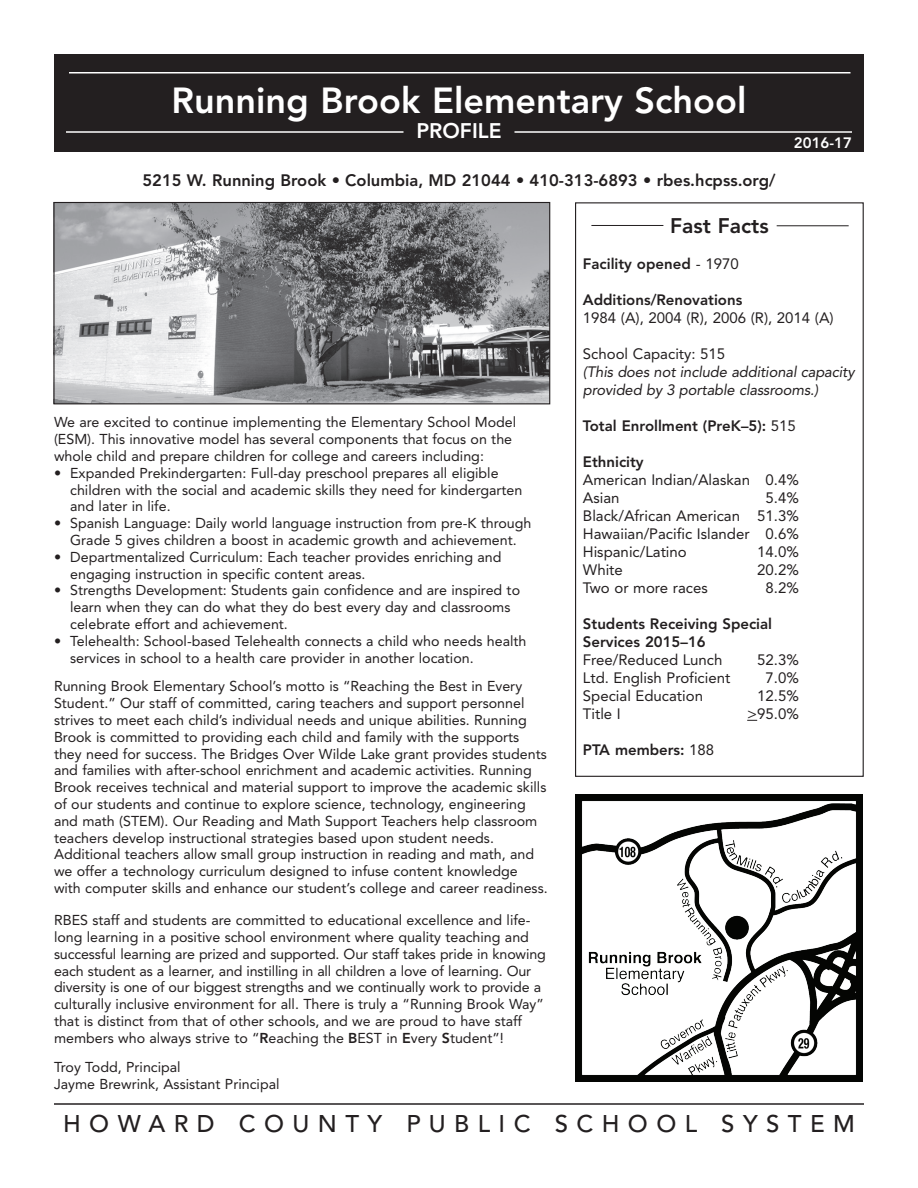
<style>
.page{position:relative;width:918px;height:1188px;background:#fff}
.page>*{position:absolute;margin:0;border:0;box-sizing:border-box;transform-origin:0 0}
.t1{font:800 36px "Avenir LT Std";color:#fff}
.t2{font:500 24px "Avenir LT Std";letter-spacing:.35em;color:#231f20}
.t3{font:800 21px "Avenir LT Std";color:#231f20}
.t4{font:800 21px "Avenir LT Std";color:#fff}
.t5{font:800 16.5px "Avenir LT Std";color:#231f20}
.t6{font:15px/18px "Avenir LT Std";color:#231f20}
.t7{font:800 15px/18px "Avenir LT Std";color:#231f20}
.t8{font:italic 15px/18px "Avenir LT Std";letter-spacing:-.01em;color:#231f20}
.t9{font:800 15px "Avenir LT Std";color:#fff}
.t10{font:14.25px/16.8px "Avenir LT Std";color:#231f20}
.s1{font-weight:800}
.s2{font-weight:400}
</style>
<div class="page">
<div style="left:54px;top:54px;width:810px;height:98px;background:#231f20"></div>
<hr style="left:66px;top:131px;width:338px;height:2px;background:#fff">
<hr style="left:514px;top:131px;width:338px;height:2px;background:#fff">
<hr style="left:69px;top:72px;width:781px;height:2px;background:#fff">
<div style="left:575px;top:202px;width:289px;height:575px;border:1px solid #231f20"></div>
<img style="left:55px;top:204px;width:493px;height:198px">
<div style="left:53px;top:202px;width:497px;height:202px;border:1px solid #231f20"></div>
<hr style="left:54px;top:1103px;width:810px;height:2px;background:#231f20">
<hr style="left:591px;top:225px;width:72px;height:1px;background:#231f20">
<hr style="left:777px;top:225px;width:72px;height:1px;background:#231f20">
<img style="left:575px;top:794px;width:288px;height:288px">
<h1 class="t1" style="left:171px;top:79px;width:577px">Running Brook Elementary School</h1>
<h3 class="t4" style="left:416px;top:119px;width:87px">PROFILE</h3>
<p class="t5" style="left:142px;top:171px;width:635px">5215 W. Running Brook • Columbia, MD 21044 • 410-313-6893 • rbes.hcpss.org/</p>
<p class="t9" style="left:794px;top:134px;width:60px">2016-17</p>
<p class="t10" style="left:54px;top:414px;width:464px">We are excited to continue implementing the Elementary School Model (ESM). This innovative model has several components that focus on the whole child and prepare children for college and careers including:</p>
<p class="t10" style="left:70px;top:465px;width:454px;text-indent:-16px">• Expanded Prekindergarten: Full-day preschool prepares all eligible children with the social and academic skills they need for kindergarten and later in life.</p>
<p class="t10" style="left:54px;top:515px;width:479px;text-align:center">• Spanish Language: Daily world language instruction from pre-K through<br>Grade 5 gives children a boost in academic growth and achievement.</p>
<p class="t10" style="left:70px;top:549px;width:433px;text-indent:-16px">• Departmentalized Curriculum: Each teacher provides enriching and engaging instruction in specific content areas.</p>
<p class="t10" style="left:70px;top:582px;width:451px;text-indent:-16px">• Strengths Development: Students gain confidence and are inspired to learn when they can do what they do best every day and classrooms celebrate effort and achievement.</p>
<p class="t10" style="left:70px;top:633px;width:458px;text-indent:-16px">• Telehealth: School-based Telehealth connects a child who needs health services in school to a health care provider in another location.</p>
<p class="t10" style="left:54px;top:678px;width:495px">Running Brook Elementary School’s motto is “Reaching the Best in Every Student.” Our staff of committed, caring teachers and support personnel strives to meet each child’s individual needs and unique abilities. Running Brook is committed to providing each child and family with the supports they need for success. The Bridges Over Wilde Lake grant provides students and families with after-school enrichment and academic activities. Running Brook receives technical and material support to improve the academic skills of our students and continue to explore science, technology, engineering and math (STEM). Our Reading and Math Support Teachers help classroom teachers develop instructional strategies based upon student needs.<br>Additional teachers allow small group instruction in reading and math, and we offer a technology curriculum designed to infuse content knowledge with computer skills and enhance our student’s college and career readiness.</p>
<p class="t10" style="left:54px;top:912px;width:493px">RBES staff and students are committed to educational excellence and life&shy;long learning in a positive school environment where quality teaching and successful learning are prized and supported. Our staff takes pride in knowing each student as a learner, and instilling in all children a love of learning. Our diversity is one of our biggest strengths and we continually work to provide a culturally inclusive environment for all. There is truly a “Running Brook Way” that is distinct from that of other schools, and we are proud to have staff members who always strive to “<span class="s1">R</span>eaching the <span class="s1">B</span>EST in <span class="s1">E</span>very <span class="s1">S</span>tudent”!</p>
<p class="t10" style="left:54px;top:1059px;width:227px">Troy Todd, Principal<br>Jayme Brewrink, Assistant Principal</p>
<h3 class="t3" style="left:670px;top:213px;width:100px">Fast Facts</h3>
<p class="t7" style="left:583px;top:255px;width:157px">Facility opened <span class="s2">- 1970</span></p>
<p class="t7" style="left:583px;top:291px;width:161px">Additions/Renovations</p>
<p class="t6" style="left:583px;top:309px;width:252px">1984 (A), 2004 (R), 2006 (R), 2014 (A)</p>
<p class="t6" style="left:583px;top:345px;width:144px">School Capacity: 515</p>
<p class="t8" style="left:583px;top:363px;width:273px">(This does not include additional capacity provided by 3 portable classrooms.)</p>
<p class="t7" style="left:583px;top:417px;width:214px">Total Enrollment (PreK–5): <span class="s2">515</span></p>
<p class="t7" style="left:583px;top:453px;width:62px">Ethnicity</p>
<p class="t6" style="left:583px;top:471px;width:218px">American Indian/Alaskan 0.4%<br>Asian</p>
<p class="t6" style="left:583px;top:489px;width:218px;text-align:justify;text-indent:183px">5.4% Black/African American 51.3% Hawaiian/Pacific Islander 0.6% Hispanic/Latino</p>
<p class="t6" style="left:757px;top:543px;width:43px">14.0%</p>
<p class="t6" style="left:583px;top:561px;width:42px">White</p>
<p class="t6" style="left:757px;top:561px;width:43px">20.2%</p>
<p class="t6" style="left:583px;top:579px;width:126px">Two or more races</p>
<p class="t6" style="left:766px;top:579px;width:35px">8.2%</p>
<p class="t7" style="left:583px;top:615px;width:191px">Students Receiving Special<br>Services 2015–16</p>
<p class="t6" style="left:583px;top:651px;width:141px">Free/Reduced Lunch</p>
<p class="t6" style="left:757px;top:651px;width:43px">52.3%</p>
<p class="t6" style="left:583px;top:669px;width:149px">Ltd. English Proficient</p>
<p class="t6" style="left:766px;top:669px;width:35px">7.0%</p>
<p class="t6" style="left:583px;top:687px;width:122px">Special Education</p>
<p class="t6" style="left:757px;top:687px;width:43px">12.5%</p>
<p class="t6" style="left:583px;top:705px;width:39px">Title I</p>
<p class="t6" style="left:747px;top:705px;width:53px">&gt;95.0%</p>
<p class="t7" style="left:583px;top:741px;width:133px">PTA members: <span class="s2">188</span></p>
<h2 class="t2" style="left:63px;top:1110px;width:793px">HOWARD COUNTY PUBLIC SCHOOL SYSTEM</h2>
</div>
